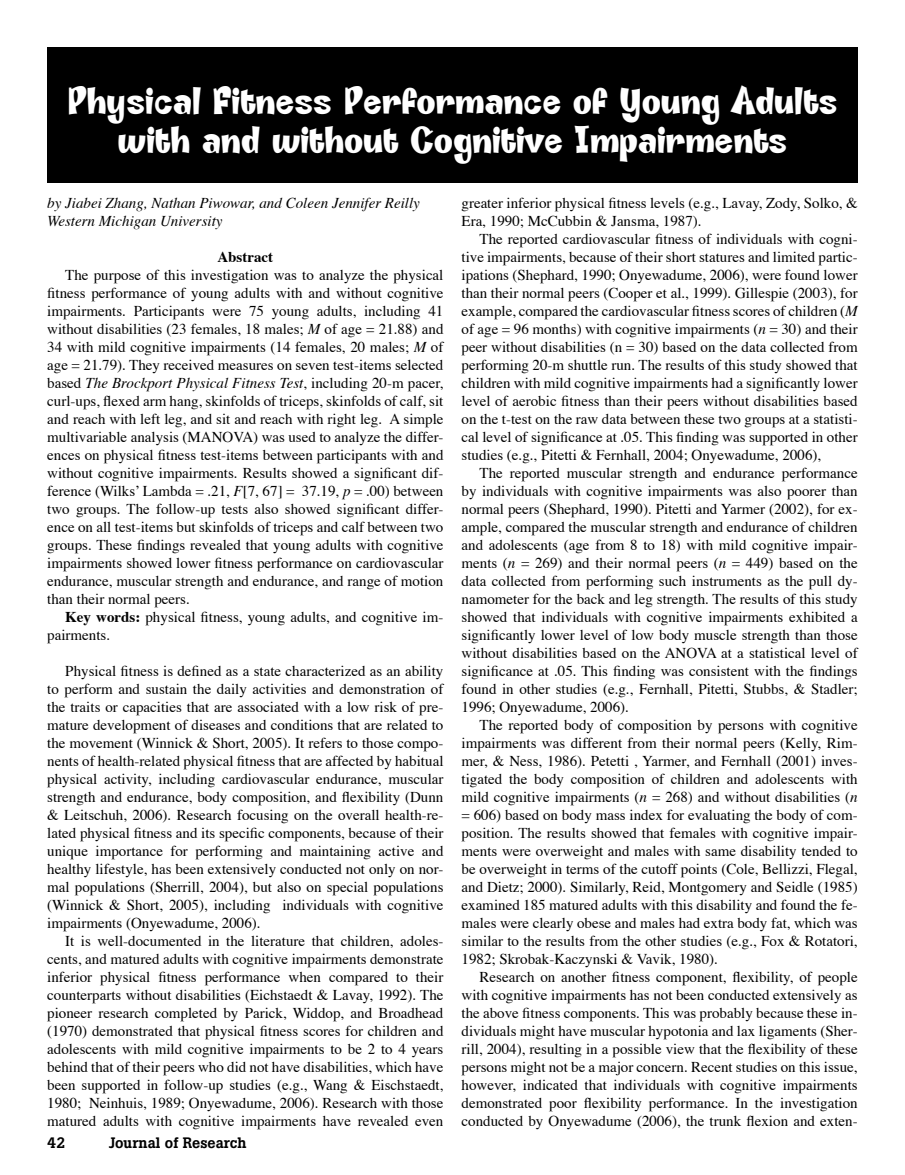
<style>
.page{position:relative;width:905px;height:1175px;background:#fff}
.page>*{position:absolute;margin:0;border:0;box-sizing:border-box;transform-origin:0 0}
.heading{font:36px/39px "Godfrey";color:#fff;text-align:center}
.body_w_indent{font:15px/18px "Times";color:#000;text-align:justify}
.body_no_indent{font:italic 15px "Times";color:#000}
.t1{font:500 15px "Boton";color:#000}
.body_no_indent-2{font:700 15px "Times";color:#000}
.s1{font-style:italic}
.s2{font-weight:700}
</style>
<div class="page">
<div style="left:47px;top:47px;width:810px;height:135px;background:#000"></div>
<p class="heading" style="left:67px;top:82px;width:771px">Physical Fitness Performance of Young Adults with and without Cognitive Impairments</p>
<p class="body_no_indent" style="left:47px;top:193px;width:374px">by Jiabei Zhang, Nathan Piwowar, and Coleen Jennifer Reilly</p>
<p class="body_no_indent" style="left:47px;top:211px;width:177px">Western Michigan University</p>
<p class="body_no_indent-2" style="left:217px;top:246px;width:57px">Abstract</p>
<p class="body_w_indent" style="left:47px;top:266px;width:398px;text-indent:18px">The purpose of this investigation was to analyze the physical fitness performance of young adults with and without cognitive impairments. Participants were 75 young adults, including 41 without disabilities (23 females, 18 males; <span class="s1">M</span> of age = 21.88) and 34 with mild cognitive impairments (14 females, 20 males; <span class="s1">M</span> of age = 21.79). They received measures on seven test-items selected based <span class="s1">The Brockport Physical Fitness Test</span>, including 20-m pacer, curl-ups, flexed arm hang, skinfolds of triceps, skinfolds of calf, sit and reach with left leg, and sit and reach with right leg. A simple multivariable analysis (MANOVA) was used to analyze the differ&shy;ences on physical fitness test-items between participants with and without cognitive impairments. Results showed a significant dif&shy;ference (Wilksʼ Lambda = .21, <span class="s1">F</span>[7, 67] = 37.19, <span class="s1">p</span> = .00) between two groups. The follow-up tests also showed significant differ&shy;ence on all test-items but skinfolds of triceps and calf between two groups. These findings revealed that young adults with cognitive impairments showed lower fitness performance on cardiovascular endurance, muscular strength and endurance, and range of motion than their normal peers.</p>
<p class="body_w_indent" style="left:47px;top:608px;width:398px;text-indent:18px"><span class="s2">Key words:</span> physical fitness, young adults, and cognitive im&shy;pairments.</p>
<p class="body_w_indent" style="left:47px;top:662px;width:398px;text-indent:18px">Physical fitness is defined as a state characterized as an ability to perform and sustain the daily activities and demonstration of the traits or capacities that are associated with a low risk of pre&shy;mature development of diseases and conditions that are related to the movement (Winnick &amp; Short, 2005). It refers to those compo&shy;nents of health-related physical fitness that are affected by habitual physical activity, including cardiovascular endurance, muscular strength and endurance, body composition, and flexibility (Dunn &amp; Leitschuh, 2006). Research focusing on the overall health-re&shy;lated physical fitness and its specific components, because of their unique importance for performing and maintaining active and healthy lifestyle, has been extensively conducted not only on nor&shy;mal populations (Sherrill, 2004), but also on special populations (Winnick &amp; Short, 2005), including individuals with cognitive impairments (Onyewadume, 2006).</p>
<p class="body_w_indent" style="left:47px;top:932px;width:398px;text-indent:18px">It is well-documented in the literature that children, adoles&shy;cents, and matured adults with cognitive impairments demonstrate inferior physical fitness performance when compared to their counterparts without disabilities (Eichstaedt &amp; Lavay, 1992). The pioneer research completed by Parick, Widdop, and Broadhead (1970) demonstrated that physical fitness scores for children and adolescents with mild cognitive impairments to be 2 to 4 years behind that of their peers who did not have disabilities, which have been supported in follow-up studies (e.g., Wang &amp; Eischstaedt, 1980; Neinhuis, 1989; Onyewadume, 2006). Research with those matured adults with cognitive impairments have revealed even</p>
<p class="t1" style="left:47px;top:1133px;width:20px">42</p>
<p class="t1" style="left:109px;top:1133px;width:139px">Journal of Research</p>
<p class="body_w_indent" style="left:461px;top:194px;width:397px">greater inferior physical fitness levels (e.g., Lavay, Zody, Solko, &amp;<br>Era, 1990; McCubbin &amp; Jansma, 1987).</p>
<p class="body_w_indent" style="left:461px;top:230px;width:398px;text-indent:18px">The reported cardiovascular fitness of individuals with cogni&shy;tive impairments, because of their short statures and limited partic&shy;ipations (Shephard, 1990; Onyewadume, 2006), were found lower than their normal peers (Cooper et al., 1999). Gillespie (2003), for example, compared the cardiovascular fitness scores of children (<span class="s1">M </span>of age = 96 months) with cognitive impairments (<span class="s1">n</span> = 30) and their peer without disabilities (n = 30) based on the data collected from performing 20-m shuttle run. The results of this study showed that children with mild cognitive impairments had a significantly lower level of aerobic fitness than their peers without disabilities based on the t-test on the raw data between these two groups at a statisti&shy;cal level of significance at .05. This finding was supported in other studies (e.g., Pitetti &amp; Fernhall, 2004; Onyewadume, 2006),</p>
<p class="body_w_indent" style="left:461px;top:464px;width:398px;text-indent:18px">The reported muscular strength and endurance performance by individuals with cognitive impairments was also poorer than normal peers (Shephard, 1990). Pitetti and Yarmer (2002), for ex&shy;ample, compared the muscular strength and endurance of children and adolescents (age from 8 to 18) with mild cognitive impair&shy;ments (<span class="s1">n</span> = 269) and their normal peers (<span class="s1">n</span> = 449) based on the data collected from performing such instruments as the pull dy&shy;namometer for the back and leg strength. The results of this study showed that individuals with cognitive impairments exhibited a significantly lower level of low body muscle strength than those without disabilities based on the ANOVA at a statistical level of significance at .05. This finding was consistent with the findings found in other studies (e.g., Fernhall, Pitetti, Stubbs, &amp; Stadler; 1996; Onyewadume, 2006).</p>
<p class="body_w_indent" style="left:461px;top:716px;width:398px;text-indent:18px">The reported body of composition by persons with cognitive impairments was different from their normal peers (Kelly, Rim&shy;mer, &amp; Ness, 1986). Petetti , Yarmer, and Fernhall (2001) inves&shy;tigated the body composition of children and adolescents with mild cognitive impairments (<span class="s1">n</span> = 268) and without disabilities (<span class="s1">n </span>= 606) based on body mass index for evaluating the body of com&shy;position. The results showed that females with cognitive impair&shy;ments were overweight and males with same disability tended to be overweight in terms of the cutoff points (Cole, Bellizzi, Flegal, and Dietz; 2000). Similarly, Reid, Montgomery and Seidle (1985) examined 185 matured adults with this disability and found the fe&shy;males were clearly obese and males had extra body fat, which was similar to the results from the other studies (e.g., Fox &amp; Rotatori, 1982; Skrobak-Kaczynski &amp; Vavik, 1980).</p>
<p class="body_w_indent" style="left:461px;top:968px;width:398px;text-indent:18px">Research on another fitness component, flexibility, of people with cognitive impairments has not been conducted extensively as the above fitness components. This was probably because these in&shy;dividuals might have muscular hypotonia and lax ligaments (Sher&shy;rill, 2004), resulting in a possible view that the flexibility of these persons might not be a major concern. Recent studies on this issue, however, indicated that individuals with cognitive impairments demonstrated poor flexibility performance. In the investigation conducted by Onyewadume (2006), the trunk flexion and exten-</p>
</div>
